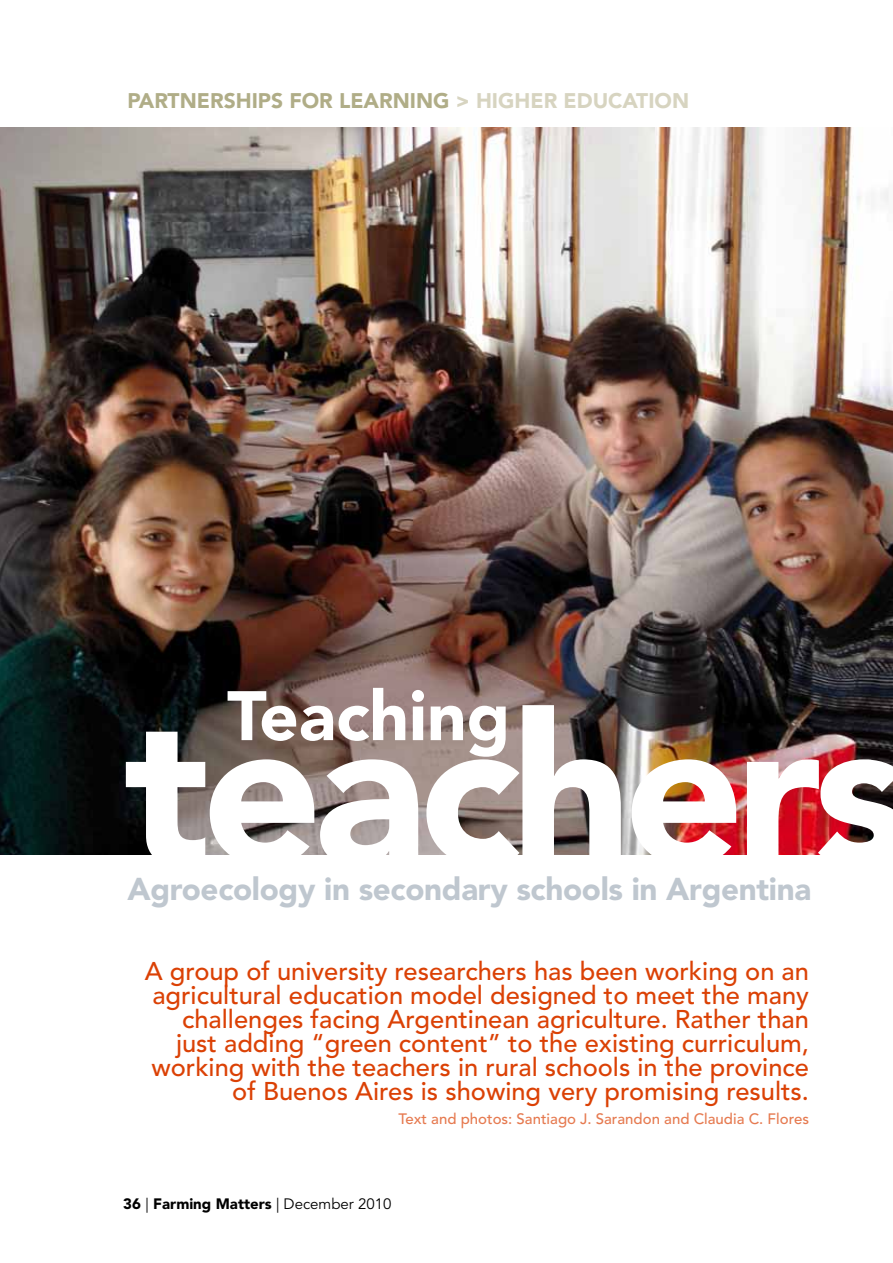
<style>
.page{position:relative;width:893px;height:1263px;background:#fff}
.page>*{position:absolute;margin:0;border:0;box-sizing:border-box;transform-origin:0 0}
.t1{font:900 210.15px "Avenir LT Std";letter-spacing:-.04em;color:#fff}
.t2{font:900 69.15px "Avenir LT Std";color:#fff}
.t3{font:900 31.35px "Avenir LT Std";letter-spacing:-.01em;color:#bfc7cf}
.t4{font:500 25.5px/24px "Avenir LT Std";color:#db4105;text-align:right}
.t5{font:900 21px "Avenir LT Std";color:#b0ad87}
.t6{font:500 15px "Avenir LT Std";color:#e67a50}
.t7{font:900 15px "Avenir LT Std";color:#000}
.s1{color:#d7d4c0}
.s2{font-weight:400}
</style>
<div class="page">
<img style="left:0;top:128px;width:893px;height:727px">
<p class="t5" style="left:128px;top:88px;width:563px">PARTNERSHIPS FOR LEARNING <span class="s1">&gt; HIGHER EDUCATION</span></p>
<h2 class="t2" style="left:227px;top:674px;width:285px">Teaching</h2>
<h1 class="t1" style="left:125px;top:664px;width:787px">teachers</h1>
<p class="t3" style="left:128px;top:870px;width:685px">Agroecology in secondary schools in Argentina</p>
<p class="t4" style="left:145px;top:960px;width:666px">A group of university researchers has been working on an agricultural education model designed to meet the many challenges facing Argentinean agriculture. Rather than just adding “green content” to the existing curriculum, working with the teachers in rural schools in the province of Buenos Aires is showing very promising results.</p>
<p class="t6" style="left:398px;top:1110px;width:412px">Text and photos: Santiago J. Sarandon and Claudia C. Flores</p>
<p class="t7" style="left:123px;top:1195px;width:270px">36 <span class="s2">|</span> Farming Matters <span class="s2">| December 2010</span></p>
</div>
